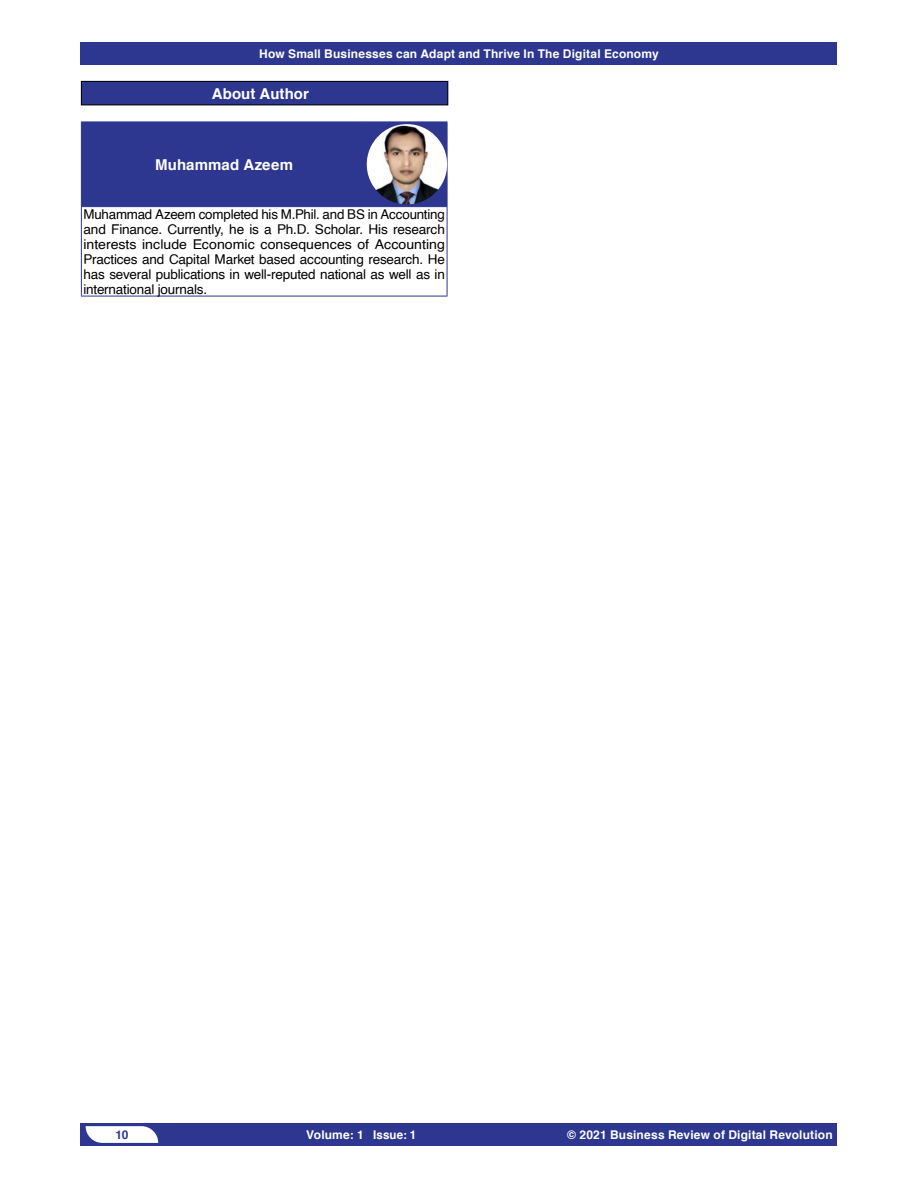
<style>
.page{position:relative;width:918px;height:1188px;background:#fff}
.page>*{position:absolute;margin:0;border:0;box-sizing:border-box;transform-origin:0 0}
.t1{font:700 15px "Helvetica";letter-spacing:.01em;color:#fff}
.t2{font:13.5px/15px "Helvetica";letter-spacing:-.015em;color:#000;text-align:justify}
.t3{font:700 12px "Helvetica";letter-spacing:.015em;color:#fff}
.t4{font:700 12px "Helvetica";color:#2d378f}
</style>
<div class="page">
<div style="left:81px;top:1123px;width:756px;height:23px;background:#2d378f"></div>
<div style="left:81px;top:42px;width:756px;height:23px;background:#2d378f"></div>
<div style="left:81px;top:81px;width:367px;height:24px;background:#2d378f"></div>
<div style="left:81px;top:81px;width:367px;height:24px;border:1px solid #000"></div>
<div style="left:82px;top:123px;width:365px;height:83px;background:#2d378f"></div>
<hr style="left:81px;top:122px;width:286px;height:1px;background:#2d378f">
<hr style="left:81px;top:122px;width:1px;height:84px;background:#2d378f">
<hr style="left:367px;top:122px;width:80px;height:1px;background:#2d378f">
<hr style="left:366px;top:122px;width:1px;height:84px;background:#2d378f">
<hr style="left:447px;top:122px;width:1px;height:84px;background:#2d378f">
<hr style="left:81px;top:206px;width:286px;height:1px;background:#2d378f">
<hr style="left:81px;top:207px;width:1px;height:89px;background:#2d378f">
<hr style="left:367px;top:206px;width:80px;height:1px;background:#2d378f">
<hr style="left:447px;top:207px;width:1px;height:89px;background:#2d378f">
<hr style="left:81px;top:296px;width:286px;height:1px;background:#2d378f">
<hr style="left:367px;top:296px;width:80px;height:1px;background:#2d378f">
<img style="left:367px;top:124px;width:80px;height:80px;border-radius:40px">
<p class="t3" style="left:259px;top:44px;width:401px">How Small Businesses can Adapt and Thrive In The Digital Economy</p>
<p class="t1" style="left:212px;top:81px;width:99px">About Author</p>
<p class="t1" style="left:155px;top:153px;width:139px">Muhammad Azeem</p>
<p class="t2" style="left:84px;top:207px;width:363px">Muhammad Azeem completed his M.Phil. and BS in Accounting and Finance. Currently, he is a Ph.D. Scholar. His research interests include Economic consequences of Accounting Practices and Capital Market based accounting research. He has several publications in well-reputed national as well as in international journals.</p>
<p class="t4" style="left:115px;top:1125px;width:15px">10</p>
<p class="t3" style="left:306px;top:1125px;width:111px">Volume: 1 Issue: 1</p>
<p class="t3" style="left:567px;top:1125px;width:267px">© 2021 Business Review of Digital Revolution</p>
</div>
